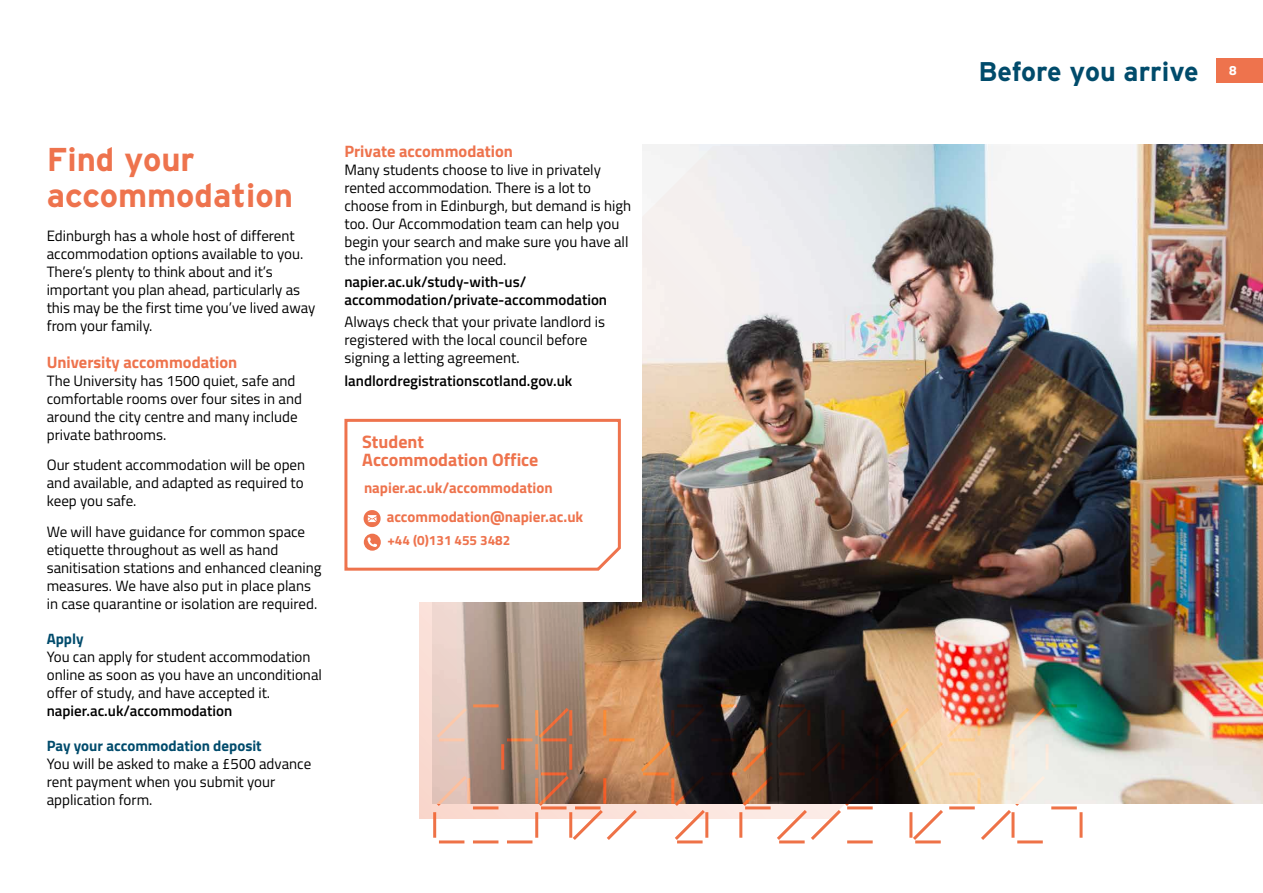
<style>
.page{position:relative;width:1263px;height:893px;background:#fff}
.page>*{position:absolute;margin:0;border:0;box-sizing:border-box;transform-origin:0 0}
.t1{font:700 33px/36px "Interstate";color:#ee734d}
.t2{font:700 27px "Interstate";letter-spacing:-.005em;color:#004b6b}
.t3{font:700 18px/18px "Titillium";color:#ee734d}
.t4{font:700 16.5px "Titillium";color:#ee734d}
.t5{font:15px/18px "Titillium";color:#000}
.t6{font:600 15px/18px "Titillium";color:#000}
.t7{font:700 15px "Titillium";color:#ee734d}
.t8{font:700 15px "Titillium";color:#004b6c}
.t9{font:700 13.5px "Titillium";color:#ee734d}
.t10{font:700 13.5px "Titillium";color:#fff}
</style>
<div class="page">
<div style="left:1216px;top:58px;width:47px;height:25px;background:#ee734d"></div>
<img style="left:420px;top:147px;width:843px;height:672px">
<div style="left:344px;top:128px;width:298px;height:474px;background:#fff"></div>
<svg style="left:344px;top:418px;width:277px;height:153px"></svg>
<img style="left:432px;top:703px;width:652px;height:140px">
<hr style="left:439px;top:738px;width:25px;height:3px;background:#ee7247">
<hr style="left:439px;top:840px;width:25px;height:3px;background:#ee7247">
<hr style="left:473px;top:806px;width:25px;height:3px;background:#ee7247">
<hr style="left:473px;top:840px;width:25px;height:3px;background:#ee7247">
<hr style="left:507px;top:738px;width:25px;height:3px;background:#ee7247">
<hr style="left:507px;top:840px;width:25px;height:3px;background:#ee7247">
<hr style="left:541px;top:738px;width:25px;height:3px;background:#ee7247">
<hr style="left:541px;top:772px;width:25px;height:3px;background:#ee7247">
<hr style="left:541px;top:806px;width:25px;height:3px;background:#ee7247">
<hr style="left:575px;top:806px;width:25px;height:3px;background:#ee7247">
<hr style="left:609px;top:738px;width:25px;height:3px;background:#ee7247">
<hr style="left:643px;top:772px;width:25px;height:3px;background:#ee7247">
<hr style="left:677px;top:840px;width:26px;height:3px;background:#ee7247">
<hr style="left:711px;top:738px;width:26px;height:3px;background:#ee7247">
<hr style="left:711px;top:772px;width:26px;height:3px;background:#ee7247">
<hr style="left:745px;top:806px;width:26px;height:3px;background:#ee7247">
<hr style="left:779px;top:772px;width:26px;height:3px;background:#ee7247">
<hr style="left:779px;top:840px;width:26px;height:3px;background:#ee7247">
<hr style="left:847px;top:806px;width:26px;height:3px;background:#ee7247">
<hr style="left:847px;top:840px;width:26px;height:3px;background:#ee7247">
<hr style="left:915px;top:840px;width:26px;height:3px;background:#ee7247">
<hr style="left:949px;top:738px;width:26px;height:3px;background:#ee7247">
<hr style="left:949px;top:772px;width:26px;height:3px;background:#ee7247">
<hr style="left:949px;top:806px;width:26px;height:3px;background:#ee7247">
<hr style="left:1017px;top:840px;width:26px;height:3px;background:#ee7247">
<hr style="left:1051px;top:806px;width:26px;height:3px;background:#ee7247">
<h1 class="t1" style="left:47px;top:141px;width:248px">Find your accommodation</h1>
<p class="t5" style="left:47px;top:226px;width:270px">Edinburgh has a whole host of different accommodation options available to you.<br>There’s plenty to think about and it’s important you plan ahead, particularly as this may be the first time you’ve lived away from your family.</p>
<p class="t4" style="left:47px;top:349px;width:192px">University accommodation</p>
<p class="t5" style="left:47px;top:371px;width:257px">The University has 1500 quiet, safe and comfortable rooms over four sites in and around the city centre and many include private bathrooms.</p>
<p class="t5" style="left:47px;top:455px;width:260px;text-align:justify">Our student accommodation will be open and available, and adapted as required to keep you safe.</p>
<p class="t5" style="left:47px;top:522px;width:276px">We will have guidance for common space etiquette throughout as well as hand sanitisation stations and enhanced cleaning measures. We have also put in place plans in case quarantine or isolation are required.</p>
<p class="t8" style="left:47px;top:627px;width:38px">Apply</p>
<p class="t5" style="left:47px;top:647px;width:277px">You can apply for student accommodation online as soon as you have an unconditional offer of study, and have accepted it.</p>
<p class="t6" style="left:47px;top:701px;width:187px">napier.ac.uk/accommodation</p>
<p class="t8" style="left:47px;top:734px;width:216px">Pay your accommodation deposit</p>
<p class="t5" style="left:47px;top:754px;width:266px">You will be asked to make a £500 advance rent payment when you submit your application form.</p>
<p class="t4" style="left:344px;top:139px;width:170px">Private accommodation</p>
<p class="t5" style="left:344px;top:160px;width:288px">Many students choose to live in privately rented accommodation. There is a lot to choose from in Edinburgh, but demand is high too. Our Accommodation team can help you begin your search and make sure you have all the information you need.</p>
<p class="t6" style="left:344px;top:272px;width:264px">napier.ac.uk/study-with-us/ accommodation/private-accommodation</p>
<p class="t5" style="left:344px;top:312px;width:262px">Always check that your private landlord is registered with the local council before signing a letting agreement.</p>
<p class="t6" style="left:344px;top:371px;width:229px">landlordregistrationscotland.gov.uk</p>
<p class="t3" style="left:362px;top:432px;width:178px">Student<br>Accommodation Office</p>
<p class="t7" style="left:364px;top:476px;width:190px">napier.ac.uk/accommodation</p>
<p class="t7" style="left:387px;top:505px;width:198px">accommodation@napier.ac.uk</p>
<p class="t9" style="left:387px;top:530px;width:125px">+44 (0)131 455 3482</p>
<h2 class="t2" style="left:978px;top:55px;width:222px">Before you arrive</h2>
<p class="t10" style="left:1229px;top:60px;width:9px">8</p>
</div>
